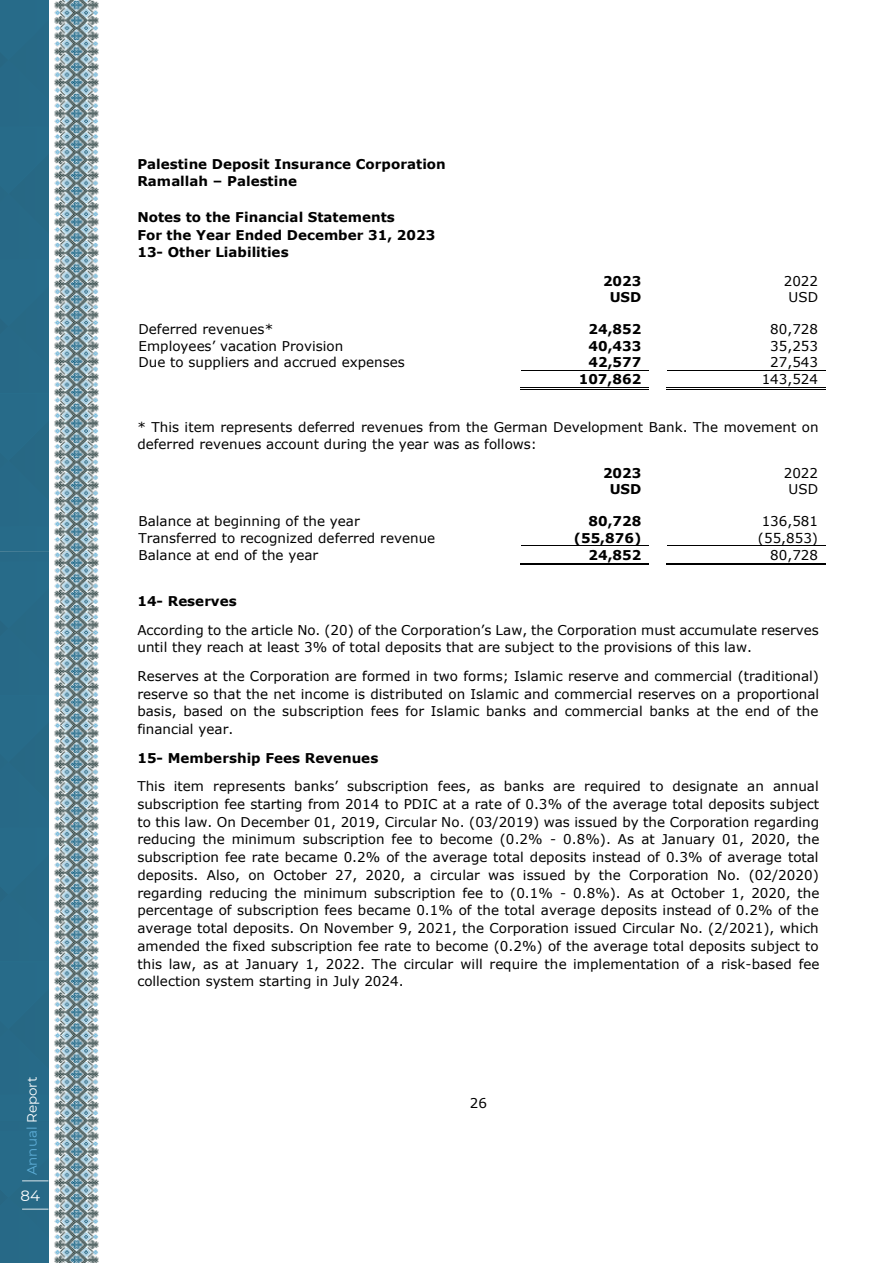
<style>
.page{position:relative;width:893px;height:1263px;background:#fff}
.page>*{position:absolute;margin:0;border:0;box-sizing:border-box;transform-origin:0 0}
.t1{font:15px "Montserrat";color:#fff}
.t2{font:13.5px/17.7px "Verdana";color:#000}
.t3{font:700 13.5px/17.7px "Verdana";color:#000}
.t4{font:13.5px "Montserrat";color:#5dadd7}
.s1{color:#fff}
</style>
<div class="page">
<div style="left:0;top:0;width:21px;height:1263px;background:#276987"></div>
<img style="left:21px;top:0;width:78px;height:1263px">
<hr style="left:521px;top:370px;width:128px;height:1px;background:#000">
<hr style="left:667px;top:370px;width:159px;height:1px;background:#000">
<hr style="left:520px;top:389px;width:129px;height:1px;background:#000">
<hr style="left:520px;top:387px;width:129px;height:1px;background:#000">
<hr style="left:666px;top:389px;width:160px;height:1px;background:#000">
<hr style="left:666px;top:387px;width:160px;height:1px;background:#000">
<hr style="left:521px;top:546px;width:128px;height:1px;background:#000">
<hr style="left:667px;top:546px;width:159px;height:1px;background:#000">
<hr style="left:520px;top:564px;width:129px;height:1px;background:#000">
<hr style="left:520px;top:563px;width:129px;height:1px;background:#000">
<hr style="left:666px;top:564px;width:160px;height:1px;background:#000">
<hr style="left:666px;top:563px;width:160px;height:1px;background:#000">
<p class="t4" style="left:23px;top:1175px;width:100px;rotate:-90deg">Annual <span class="s1">Report</span></p>
<p class="t1" style="left:20px;top:1185px;width:21px">84</p>
<p class="t3" style="left:137px;top:155px;width:310px">Palestine Deposit Insurance Corporation<br>Ramallah – Palestine</p>
<p class="t3" style="left:137px;top:208px;width:299px">Notes to the Financial Statements<br>For the Year Ended December 31, 2023</p>
<p class="t3" style="left:137px;top:243px;width:153px">13- Other Liabilities</p>
<p class="t3" style="left:603px;top:272px;width:40px">2023</p>
<p class="t2" style="left:784px;top:272px;width:36px">2022</p>
<p class="t3" style="left:610px;top:288px;width:33px">USD</p>
<p class="t2" style="left:789px;top:289px;width:31px">USD</p>
<p class="t2" style="left:139px;top:321px;width:136px">Deferred revenues*</p>
<p class="t3" style="left:589px;top:320px;width:54px">24,852</p>
<p class="t2" style="left:770px;top:321px;width:49px">80,728</p>
<p class="t2" style="left:139px;top:337px;width:206px">Employees’ vacation Provision</p>
<p class="t3" style="left:589px;top:337px;width:54px">40,433</p>
<p class="t2" style="left:770px;top:337px;width:49px">35,253</p>
<p class="t2" style="left:139px;top:353px;width:268px">Due to suppliers and accrued expenses</p>
<p class="t3" style="left:589px;top:353px;width:54px">42,577</p>
<p class="t2" style="left:770px;top:353px;width:49px">27,543</p>
<p class="t3" style="left:579px;top:370px;width:64px">107,862</p>
<p class="t2" style="left:762px;top:371px;width:58px">143,524</p>
<p class="t2" style="left:137px;top:418px;width:683px">* This item represents deferred revenues from the German Development Bank. The movement on deferred revenues account during the year was as follows:</p>
<p class="t3" style="left:603px;top:464px;width:40px">2023</p>
<p class="t2" style="left:784px;top:464px;width:36px">2022</p>
<p class="t3" style="left:610px;top:480px;width:33px">USD</p>
<p class="t2" style="left:789px;top:480px;width:31px">USD</p>
<p class="t2" style="left:139px;top:512px;width:223px">Balance at beginning of the year</p>
<p class="t3" style="left:589px;top:512px;width:54px">80,728</p>
<p class="t2" style="left:762px;top:512px;width:58px">136,581</p>
<p class="t2" style="left:139px;top:529px;width:298px">Transferred to recognized deferred revenue</p>
<p class="t3" style="left:574px;top:529px;width:69px">(55,876)</p>
<p class="t2" style="left:758px;top:529px;width:62px">(55,853)</p>
<p class="t2" style="left:139px;top:546px;width:181px">Balance at end of the year</p>
<p class="t3" style="left:589px;top:546px;width:54px">24,852</p>
<p class="t2" style="left:770px;top:546px;width:49px">80,728</p>
<p class="t3" style="left:137px;top:592px;width:101px">14- Reserves</p>
<p class="t2" style="left:137px;top:621px;width:683px">According to the article No. (20) of the Corporation’s Law, the Corporation must accumulate reserves until they reach at least 3% of total deposits that are subject to the provisions of this law.</p>
<p class="t2" style="left:137px;top:667px;width:683px;text-align:justify">Reserves at the Corporation are formed in two forms; Islamic reserve and commercial (traditional) reserve so that the net income is distributed on Islamic and commercial reserves on a proportional basis, based on the subscription fees for Islamic banks and commercial banks at the end of the financial year.</p>
<p class="t3" style="left:137px;top:749px;width:242px">15- Membership Fees Revenues</p>
<p class="t2" style="left:137px;top:777px;width:684px;text-align:justify">This item represents banks’ subscription fees, as banks are required to designate an annual subscription fee starting from 2014 to PDIC at a rate of 0.3% of the average total deposits subject to this law. On December 01, 2019, Circular No. (03/2019) was issued by the Corporation regarding reducing the minimum subscription fee to become (0.2% - 0.8%). As at January 01, 2020, the subscription fee rate became 0.2% of the average total deposits instead of 0.3% of average total deposits. Also, on October 27, 2020, a circular was issued by the Corporation No. (02/2020) regarding reducing the minimum subscription fee to (0.1% - 0.8%). As at October 1, 2020, the percentage of subscription fees became 0.1% of the total average deposits instead of 0.2% of the average total deposits. On November 9, 2021, the Corporation issued Circular No. (2/2021), which amended the fixed subscription fee rate to become (0.2%) of the average total deposits subject to this law, as at January 1, 2022. The circular will require the implementation of a risk-based fee collection system starting in July 2024.</p>
<p class="t2" style="left:470px;top:1094px;width:19px">26</p>
</div>
